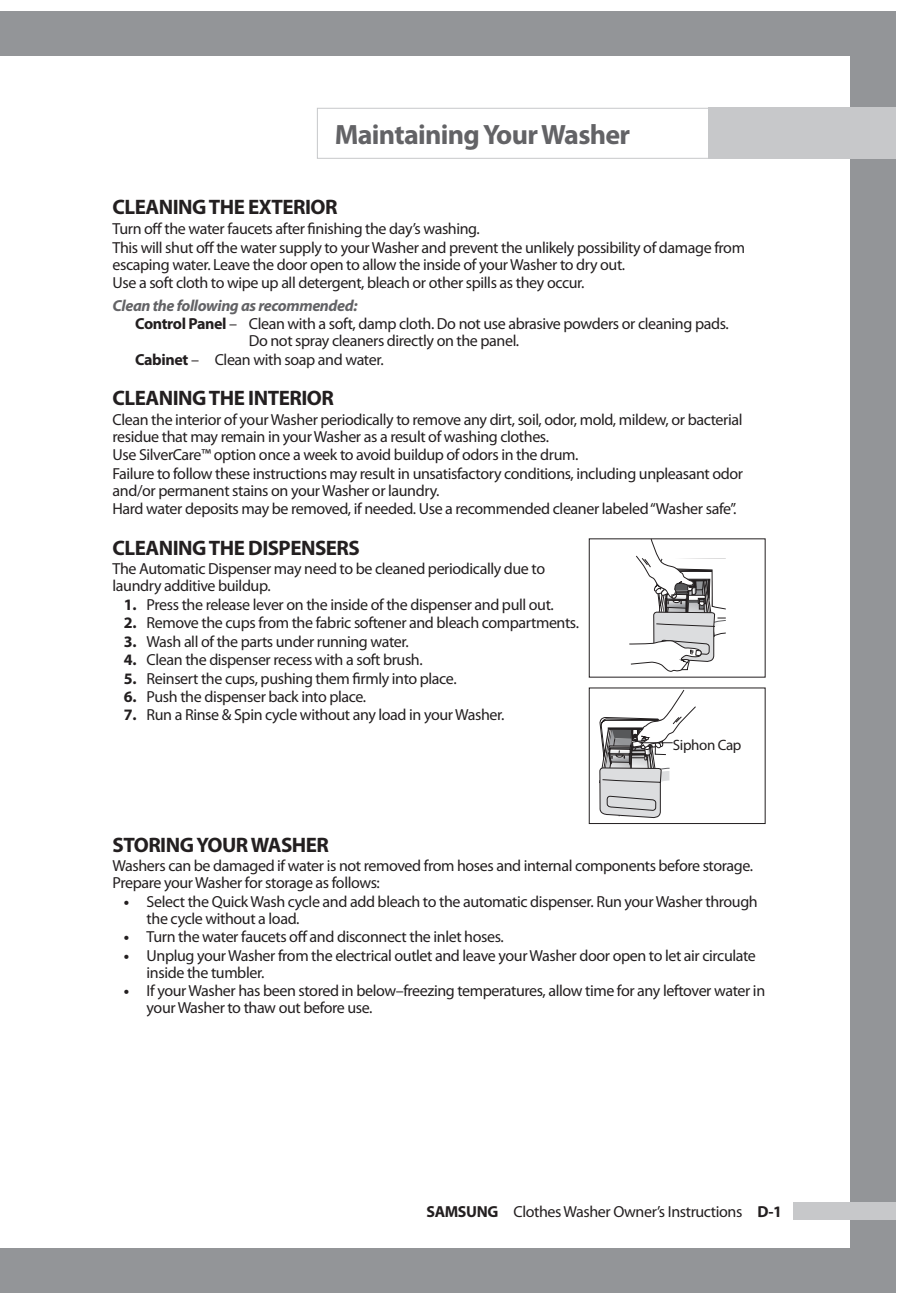
<style>
.page{position:relative;width:907px;height:1303px;background:#fff}
.page>*{position:absolute;margin:0;border:0;box-sizing:border-box;transform-origin:0 0}
.t1{font:700 28px "Myriad Pro";letter-spacing:-.025em;color:#636366}
.t2{font:700 21px "Myriad Pro";letter-spacing:-.025em;color:#231f20}
.t3{font:16px/17.8px "Myriad Pro";letter-spacing:-.025em;color:#231f20}
.t4{font:italic 700 16px "Myriad Pro";letter-spacing:-.025em;color:#636366}
.t5{font:15px "Myriad Pro";letter-spacing:-.025em;color:#231f20}
.s1{font-weight:700}
</style>
<div class="page">
<div style="left:0;top:11px;width:27px;height:1282px;background:#939598"></div>
<div style="left:0;top:57px;width:27px;height:1190px;background:#fff"></div>
<div style="left:27px;top:11px;width:868px;height:1282px;background:#939598"></div>
<div style="left:27px;top:57px;width:823px;height:1190px;background:#fff"></div>
<div style="left:708px;top:108px;width:187px;height:51px;background:#c7c8ca"></div>
<div style="left:793px;top:1202px;width:102px;height:17px;background:#c7c8ca"></div>
<div style="left:317px;top:108px;width:396px;height:51px;border:1px solid #c7c8ca"></div>
<svg style="left:629px;top:540px;width:97px;height:132px"></svg>
<svg style="left:599px;top:690px;width:96px;height:129px"></svg>
<h1 class="t1" style="left:335px;top:119px;width:297px">Maintaining Your Washer</h1>
<h2 class="t2" style="left:113px;top:195px;width:226px">CLEANING THE EXTERIOR</h2>
<p class="t3" style="left:113px;top:220px;width:633px">Turn off the water faucets after finishing the day’s washing.<br>This will shut off the water supply to your Washer and prevent the unlikely possibility of damage from escaping water. Leave the door open to allow the inside of your Washer to dry out.<br>Use a soft cloth to wipe up all detergent, bleach or other spills as they occur.</p>
<p class="t4" style="left:113px;top:296px;width:246px">Clean the following as recommended:</p>
<p class="t3" style="left:135px;top:315px;width:594px"><span class="s1">Control Panel</span> – Clean with a soft, damp cloth. Do not use abrasive powders or cleaning pads.</p>
<p class="t3" style="left:249px;top:332px;width:272px">Do not spray cleaners directly on the panel.</p>
<p class="t3" style="left:135px;top:350px;width:250px"><span class="s1">Cabinet</span> – Clean with soap and water.</p>
<h2 class="t2" style="left:113px;top:386px;width:223px">CLEANING THE INTERIOR</h2>
<p class="t3" style="left:113px;top:411px;width:631px">Clean the interior of your Washer periodically to remove any dirt, soil, odor, mold, mildew, or bacterial residue that may remain in your Washer as a result of washing clothes.<br>Use SilverCare™ option once a week to avoid buildup of odors in the drum.<br>Failure to follow these instructions may result in unsatisfactory conditions, including unpleasant odor and/or permanent stains on your Washer or laundry.<br>Hard water deposits may be removed, if needed. Use a recommended cleaner labeled “Washer safe”.</p>
<h2 class="t2" style="left:113px;top:535px;width:249px">CLEANING THE DISPENSERS</h2>
<p class="t3" style="left:113px;top:561px;width:434px;line-height:17px">The Automatic Dispenser may need to be cleaned periodically due to laundry additive buildup.</p>
<p class="t3" style="left:124px;top:596px;width:431px"><span class="s1">1.</span> Press the release lever on the inside of the dispenser and pull out.</p>
<p class="t3" style="left:124px;top:614px;width:456px"><span class="s1">2.</span> Remove the cups from the fabric softener and bleach compartments.</p>
<p class="t3" style="left:124px;top:632px;width:286px"><span class="s1">3.</span> Wash all of the parts under running water.</p>
<p class="t3" style="left:124px;top:651px;width:300px"><span class="s1">4.</span> Clean the dispenser recess with a soft brush.</p>
<p class="t3" style="left:124px;top:669px;width:334px"><span class="s1">5.</span> Reinsert the cups, pushing them firmly into place.</p>
<p class="t3" style="left:124px;top:688px;width:244px"><span class="s1">6.</span> Push the dispenser back into place.</p>
<p class="t3" style="left:124px;top:706px;width:382px"><span class="s1">7.</span> Run a Rinse &amp; Spin cycle without any load in your Washer.</p>
<p class="t5" style="left:672px;top:737px;width:70px">Siphon Cap</p>
<h2 class="t2" style="left:113px;top:832px;width:218px">STORING YOUR WASHER</h2>
<p class="t3" style="left:113px;top:857px;width:642px;line-height:17px">Washers can be damaged if water is not removed from hoses and internal components before storage.<br>Prepare your Washer for storage as follows:</p>
<p class="t3" style="left:147px;top:893px;width:612px;line-height:17px;text-indent:-23px"><span class="s1">•</span> Select the Quick Wash cycle and add bleach to the automatic dispenser. Run your Washer through the cycle without a load.</p>
<p class="t3" style="left:124px;top:928px;width:381px"><span class="s1">•</span> Turn the water faucets off and disconnect the inlet hoses.</p>
<p class="t3" style="left:147px;top:947px;width:610px;line-height:17px;text-indent:-23px"><span class="s1">•</span> Unplug your Washer from the electrical outlet and leave your Washer door open to let air circulate inside the tumbler.</p>
<p class="t3" style="left:147px;top:982px;width:620px;line-height:17px;text-indent:-23px"><span class="s1">•</span> If your Washer has been stored in below–freezing temperatures, allow time for any leftover water in your Washer to thaw out before use.</p>
<p class="t3" style="left:426px;top:1202px;width:357px"><span class="s1">SAMSUNG</span> Clothes Washer Owner’s Instructions <span class="s1">D-1</span></p>
</div>
